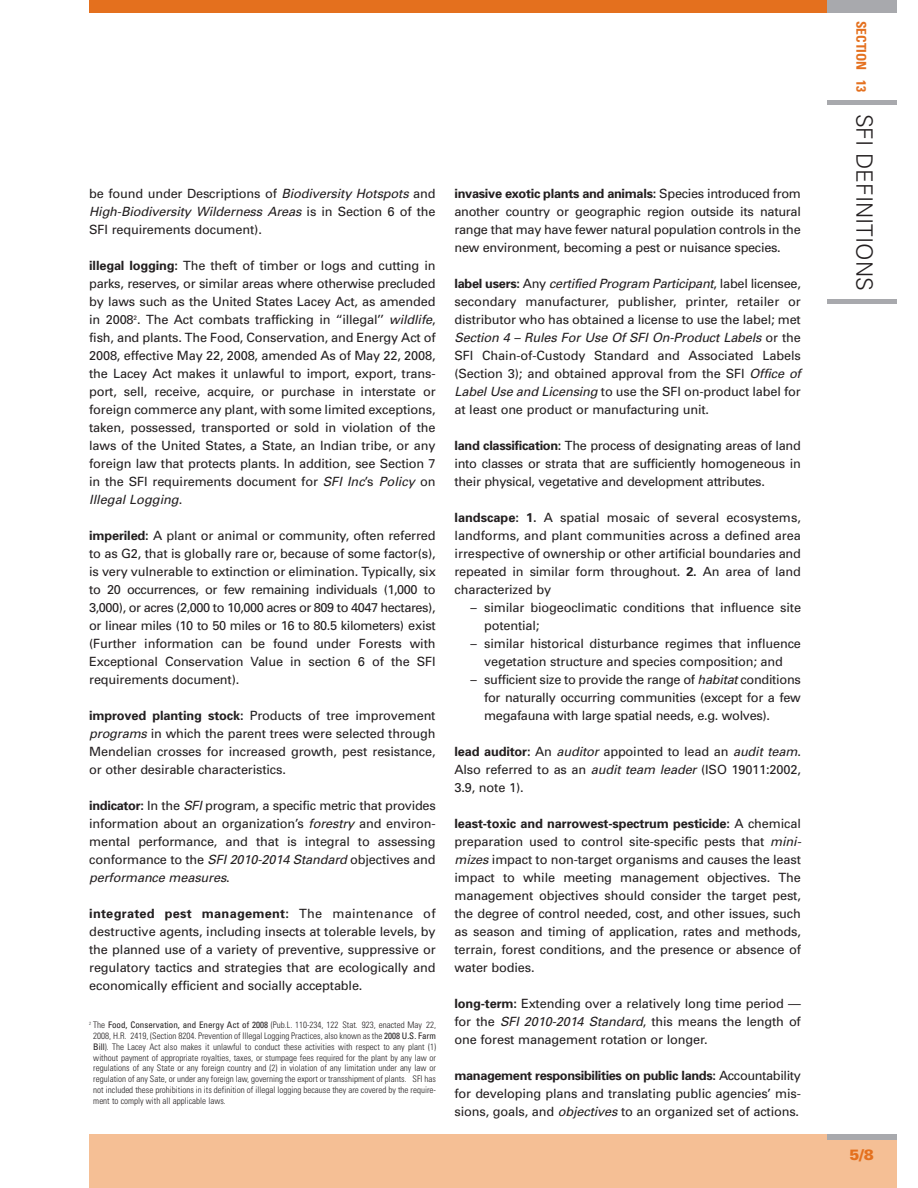
<style>
.page{position:relative;width:918px;height:1188px;background:#fff}
.page>*{position:absolute;margin:0;border:0;box-sizing:border-box;transform-origin:0 0}
.t1{font:300 22.5px "Univers";color:#231f20}
.t2{font:900 15px "Univers";color:#e4701e}
.t3{font:12.75px/18px "Univers";letter-spacing:-.01em;color:#231f20;text-align:justify}
.t4{font:300 condensed 9px/10.8px "Univers";color:#231f20;text-align:justify}
.s1{font-style:italic}
.s2{font-weight:700}
.s3{font-weight:400}
.s4{font-weight:700;font-stretch:condensed;font-size:13.5px;color:#e4701e}
</style>
<div class="page">
<div style="left:89px;top:0;width:807px;height:12px;background:#e4701e"></div>
<div style="left:89px;top:1135px;width:807px;height:53px;background:#f5bf95"></div>
<div style="left:827px;top:0;width:69px;height:13px;background:#a8a9ad"></div>
<div style="left:827px;top:100px;width:69px;height:5px;background:#a8a9ad"></div>
<div style="left:827px;top:299px;width:69px;height:5px;background:#a8a9ad"></div>
<div style="left:827px;top:1135px;width:69px;height:5px;background:#a8a9ad"></div>
<p class="t3" style="left:89px;top:186px;width:348px">be found under Descriptions of <span class="s1">Biodiversity Hotspots</span> and <span class="s1">High-Biodiversity Wilderness Areas</span> is in Section 6 of the SFI requirements document).</p>
<p class="t3" style="left:89px;top:258px;width:348px"><span class="s2">illegal logging:</span> The theft of timber or logs and cutting in parks, reserves, or similar areas where otherwise precluded by laws such as the United States Lacey Act, as amended in 2008<sup>2</sup>. The Act combats trafficking in ‘‘illegal’’ <span class="s1">wildlife</span>, fish, and plants. The Food, Conservation, and Energy Act of 2008, effective May 22, 2008, amended As of May 22, 2008, the Lacey Act makes it unlawful to import, export, trans&shy;port, sell, receive, acquire, or purchase in interstate or foreign commerce any plant, with some limited exceptions, taken, possessed, transported or sold in violation of the laws of the United States, a State, an Indian tribe, or any foreign law that protects plants. In addition, see Section 7 in the SFI requirements document for <span class="s1">SFI Inc</span>’s <span class="s1">Policy</span> on <span class="s1">Illegal Logging</span>.</p>
<p class="t3" style="left:89px;top:528px;width:348px"><span class="s2">imperiled:</span> A plant or animal or community, often referred to as G2, that is globally rare or, because of some factor(s), is very vulnerable to extinction or elimination. Typically, six to 20 occurrences, or few remaining individuals (1,000 to 3,000), or acres (2,000 to 10,000 acres or 809 to 4047 hectares), or linear miles (10 to 50 miles or 16 to 80.5 kilometers) exist (Further information can be found under Forests with Exceptional Conservation Value in section 6 of the SFI requirements document).</p>
<p class="t3" style="left:89px;top:708px;width:348px"><span class="s2">improved planting stock:</span> Products of tree improvement <span class="s1">programs</span> in which the parent trees were selected through Mendelian crosses for increased growth, pest resistance, or other desirable characteristics.</p>
<p class="t3" style="left:89px;top:798px;width:348px"><span class="s2">indicator:</span> In the <span class="s1">SFI</span> program, a specific metric that provides information about an organization’s <span class="s1">forestry</span> and environ&shy;mental performance, and that is integral to assessing conformance to the <span class="s1">SFI 2010-2014 Standard</span> objectives and <span class="s1">performance measures</span>.</p>
<p class="t3" style="left:89px;top:906px;width:348px"><span class="s2">integrated pest management:</span> The maintenance of destructive agents, including insects at tolerable levels, by the planned use of a variety of preventive, suppressive or regulatory tactics and strategies that are ecologically and economically efficient and socially acceptable.</p>
<p class="t4" style="left:93px;top:1020px;width:344px;text-indent:-4px"><sup>2</sup> The <span class="s3">Food, Conservation, and Energy Act of 2008</span> (Pub.L. 110-234, 122 Stat. 923, enacted May 22, 2008, H.R. 2419, (Section 8204. Prevention of Illegal Logging Practices, also known as the <span class="s3">2008 U.S. Farm Bill</span>). The Lacey Act also makes it unlawful to conduct these activities with respect to any plant (1) without payment of appropriate royalties, taxes, or stumpage fees required for the plant by any law or regulations of any State or any foreign country and (2) in violation of any limitation under any law or regulation of any Sate, or under any foreign law, governing the export or transshipment of plants. SFI has not included these prohibitions in its definition of illegal logging because they are covered by the require&shy;ment to comply with all applicable laws.</p>
<p class="t3" style="left:455px;top:186px;width:348px"><span class="s2">invasive exotic plants and animals:</span> Species introduced from another country or geographic region outside its natural range that may have fewer natural population controls in the new environment, becoming a pest or nuisance species.</p>
<p class="t3" style="left:455px;top:276px;width:348px"><span class="s2">label users:</span> Any <span class="s1">certified Program Participant</span>, label licensee, secondary manufacturer, publisher, printer, retailer or distributor who has obtained a license to use the label; met <span class="s1">Section 4 – Rules For Use Of SFI On-Product Labels</span> or the SFI Chain-of-Custody Standard and Associated Labels (Section 3); and obtained approval from the SFI <span class="s1">Office of Label Use and Licensing</span> to use the SFI on-product label for at least one product or manufacturing unit.</p>
<p class="t3" style="left:455px;top:438px;width:348px"><span class="s2">land classification:</span> The process of designating areas of land into classes or strata that are sufficiently homogeneous in their physical, vegetative and development attributes.</p>
<p class="t3" style="left:455px;top:510px;width:348px"><span class="s2">landscape: 1.</span> A spatial mosaic of several ecosystems, landforms, and plant communities across a defined area irrespective of ownership or other artificial boundaries and repeated in similar form throughout. <span class="s2">2.</span> An area of land characterized by</p>
<p class="t3" style="left:484px;top:600px;width:318px;text-indent:-14px">– similar biogeoclimatic conditions that influence site potential;</p>
<p class="t3" style="left:471px;top:636px;width:332px;text-align:center">– similar historical disturbance regimes that influence vegetation structure and species composition; and</p>
<p class="t3" style="left:484px;top:672px;width:318px;text-indent:-14px">– sufficient size to provide the range of <span class="s1">habitat</span> conditions for naturally occurring communities (except for a few megafauna with large spatial needs, e.g. wolves).</p>
<p class="t3" style="left:455px;top:744px;width:348px"><span class="s2">lead auditor:</span> An <span class="s1">auditor</span> appointed to lead an <span class="s1">audit team</span>.<br>Also referred to as an <span class="s1">audit team leader</span> (ISO 19011:2002, 3.9, note 1).</p>
<p class="t3" style="left:455px;top:816px;width:348px"><span class="s2">least-toxic and narrowest-spectrum pesticide:</span> A chemical preparation used to control site-specific pests that <span class="s1">mini&shy;mizes</span> impact to non-target organisms and causes the least impact to while meeting management objectives. The management objectives should consider the target pest, the degree of control needed, cost, and other issues, such as season and timing of application, rates and methods, terrain, forest conditions, and the presence or absence of water bodies.</p>
<p class="t3" style="left:455px;top:996px;width:348px"><span class="s2">long-term:</span> Extending over a relatively long time period — for the <span class="s1">SFI 2010-2014 Standard</span>, this means the length of one forest management rotation or longer.</p>
<p class="t3" style="left:455px;top:1068px;width:348px"><span class="s2">management responsibilities on public lands:</span> Accountability for developing plans and translating public agencies’ mis&shy;sions, goals, and <span class="s1">objectives</span> to an organized set of actions.</p>
<h1 class="t1" style="left:873px;top:21px;width:271px;rotate:90deg"><span class="s4">SECTION 13</span> SFI DEFINITIONS</h1>
<p class="t2" style="left:850px;top:1150px;width:26px">5/8</p>
</div>
